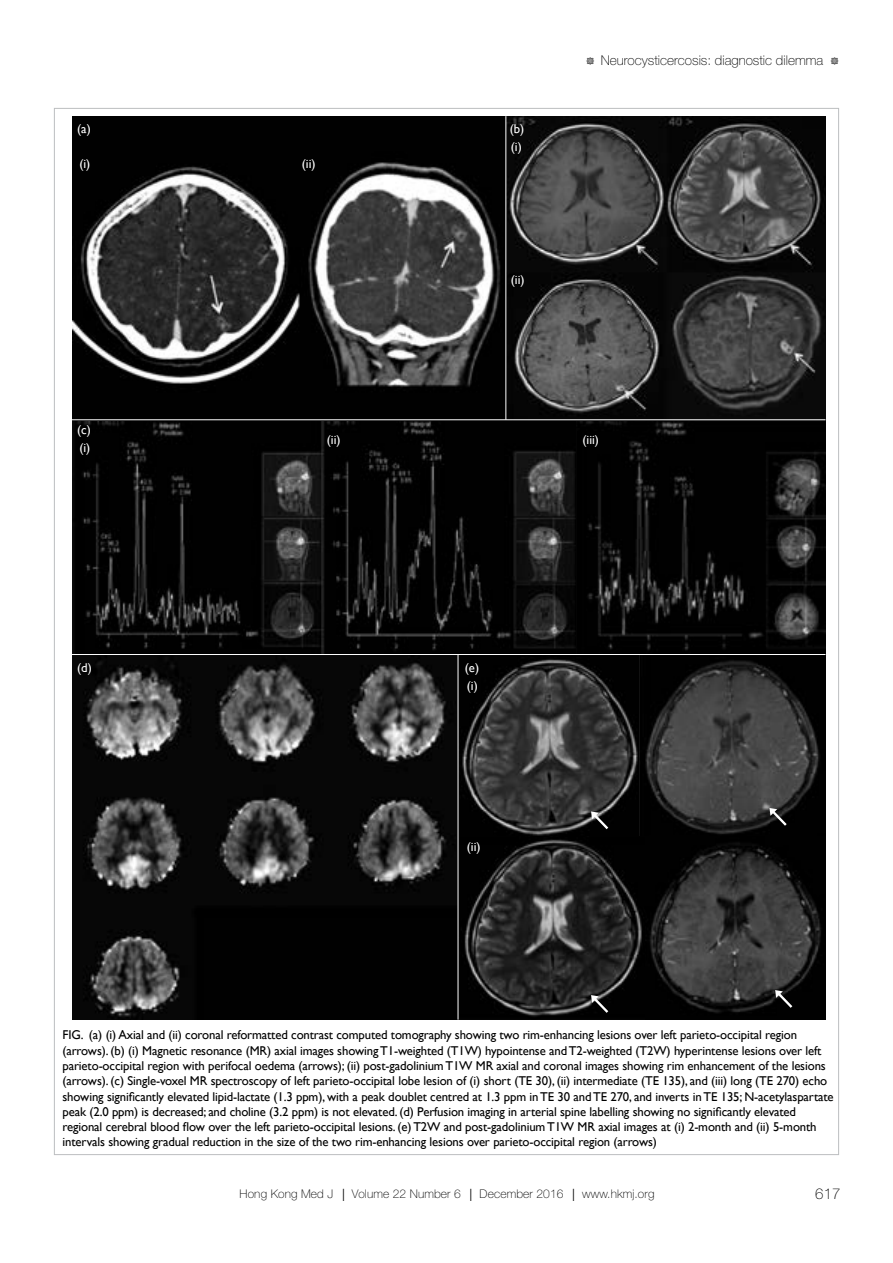
<style>
.page{position:relative;width:893px;height:1263px;background:#fff}
.page>*{position:absolute;margin:0;border:0;box-sizing:border-box;transform-origin:0 0}
.t1{font:100 15px "Helvetica Neue";color:#000}
.t2{font:100 13.5px "Helvetica Neue";color:#000}
.t3{font:12.75px/15.3px "Gill Sans";letter-spacing:-.01em;color:#000}
.t4{font:12.75px "Gill Sans";letter-spacing:-.005em;color:#fff}
.t5{font:100 12px "Helvetica Neue";letter-spacing:.01em;color:#000}
.s1{font-family:"Type Embellishments One Let Plain";font-weight:400;font-size:12px}
</style>
<div class="page">
<img style="left:72px;top:117px;width:753px;height:902px">
<svg style="left:591px;top:811px;width:17px;height:18px"></svg>
<svg style="left:769px;top:808px;width:18px;height:18px"></svg>
<svg style="left:775px;top:990px;width:17px;height:18px"></svg>
<svg style="left:591px;top:995px;width:17px;height:18px"></svg>
<hr style="left:72px;top:419px;width:753px;height:1px;background:#fff">
<hr style="left:72px;top:654px;width:753px;height:1px;background:#fff">
<hr style="left:505px;top:116px;width:1px;height:304px;background:#fff">
<hr style="left:458px;top:655px;width:1px;height:365px;background:#fff">
<p class="t4" style="left:77px;top:121px;width:15px">(a)</p>
<p class="t4" style="left:79px;top:156px;width:12px">(i)</p>
<p class="t4" style="left:77px;top:423px;width:15px">(c)</p>
<p class="t4" style="left:80px;top:440px;width:12px">(i)</p>
<p class="t4" style="left:302px;top:156px;width:15px">(ii)</p>
<p class="t4" style="left:510px;top:121px;width:16px">(b)</p>
<p class="t4" style="left:511px;top:139px;width:12px">(i)</p>
<p class="t4" style="left:511px;top:272px;width:15px">(ii)</p>
<p class="t2" style="left:586px;top:53px;width:255px"><span class="s1">#</span> Neurocysticercosis: diagnostic dilemma <span class="s1">#</span></p>
<p class="t4" style="left:327px;top:432px;width:15px">(ii)</p>
<p class="t4" style="left:583px;top:432px;width:18px">(iii)</p>
<p class="t4" style="left:77px;top:660px;width:16px">(d)</p>
<p class="t4" style="left:465px;top:660px;width:16px">(e)</p>
<p class="t4" style="left:467px;top:678px;width:12px">(i)</p>
<p class="t4" style="left:467px;top:839px;width:15px">(ii)</p>
<p class="t3" style="left:63px;top:1027px;width:773px">FIG. (a) (i) Axial and (ii) coronal reformatted contrast computed tomography showing two rim-enhancing lesions over left parieto-occipital region (arrows). (b) (i) Magnetic resonance (MR) axial images showing T1-weighted (T1W) hypointense and T2-weighted (T2W) hyperintense lesions over left parieto-occipital region with perifocal oedema (arrows); (ii) post-gadolinium T1W MR axial and coronal images showing rim enhancement of the lesions (arrows). (c) Single-voxel MR spectroscopy of left parieto-occipital lobe lesion of (i) short (TE 30), (ii) intermediate (TE 135), and (iii) long (TE 270) echo showing significantly elevated lipid-lactate (1.3 ppm), with a peak doublet centred at 1.3 ppm in TE 30 and TE 270, and inverts in TE 135; N-acetylaspartate peak (2.0 ppm) is decreased; and choline (3.2 ppm) is not elevated. (d) Perfusion imaging in arterial spine labelling showing no significantly elevated regional cerebral blood flow over the left parieto-occipital lesions. (e) T2W and post-gadolinium T1W MR axial images at (i) 2-month and (ii) 5-month intervals showing gradual reduction in the size of the two rim-enhancing lesions over parieto-occipital region (arrows)</p>
<p class="t5" style="left:240px;top:1187px;width:416px">Hong Kong Med J ⎥ Volume 22 Number 6 ⎥ December 2016 ⎥ www.hkmj.org</p>
<p class="t1" style="left:815px;top:1186px;width:27px">617</p>
</div>
